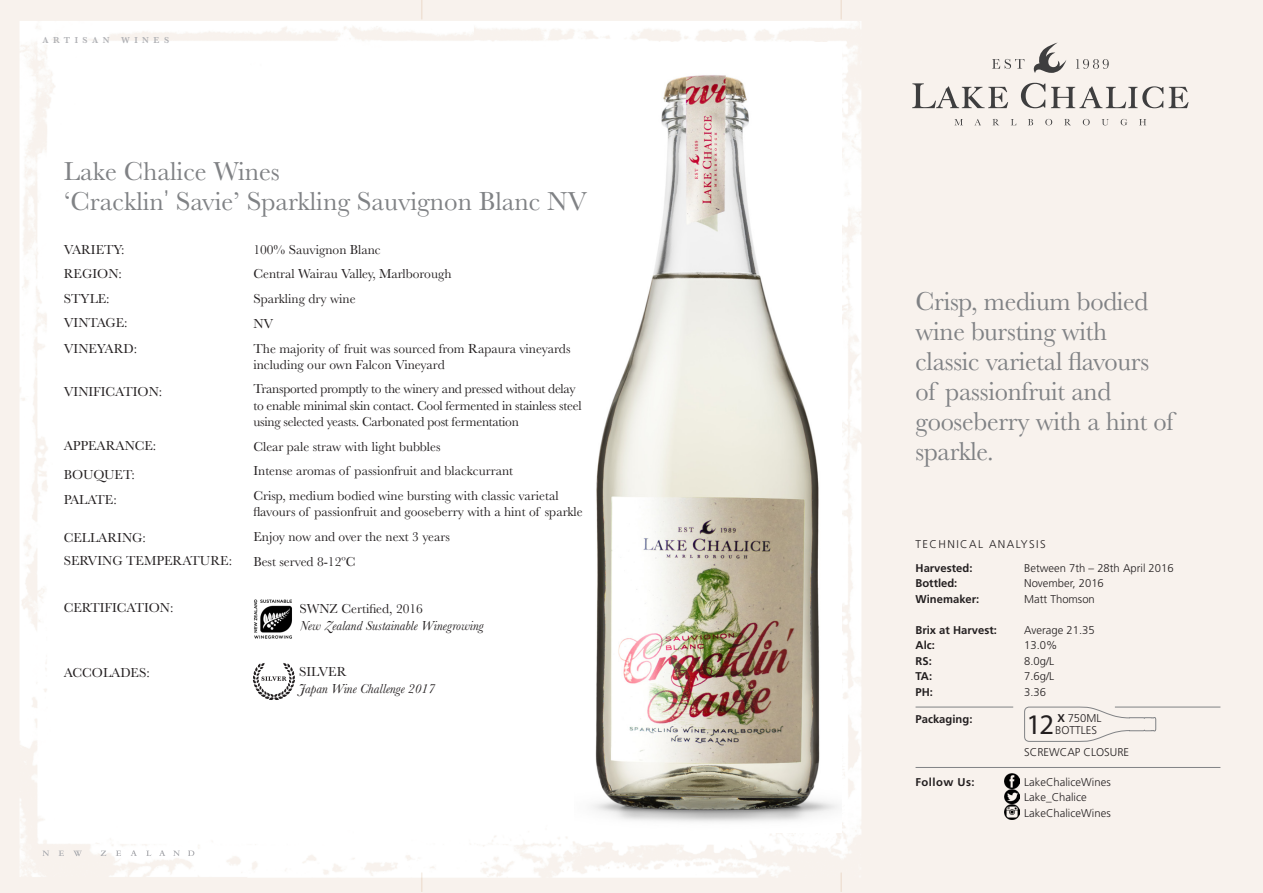
<style>
.page{position:relative;width:1263px;height:893px;background:#fff}
.page>*{position:absolute;margin:0;border:0;box-sizing:border-box;transform-origin:0 0}
.Notes{font:28.5px "Myriad Pro";color:#231f20}
.Bullet_Header{font:27px/30px "Baskerville";letter-spacing:-.01em;color:#808285}
.Paragraph_Style_1{font:13.5px/16.2px "Baskerville";color:#231f20}
.Paragraph_Style_1-2{font:13.5px/16.2px "Baskerville";letter-spacing:-.02em;color:#231f20}
.Paragraph_Style_1-3{font:italic 13.5px "Baskerville";color:#231f20}
.Notes-2{font:300 11.25px "Frutiger LT Std";color:#231f20}
.Notes_BOLD{font:700 11.25px "Frutiger LT Std";color:#231f20}
.Notes-3{font:300 11.25px "Frutiger LT Std";letter-spacing:.125em;color:#231f20}
.Notes_BOLD-2{font:700 11.25px "Frutiger LT Std";letter-spacing:.04em;color:#231f20}
.t1{font:600 9px "Baskerville";letter-spacing:.5em;color:#b0b1b5}
.s1{font-family:"Raleway"}
.s2{color:#fff}
.s3{font-weight:700}
</style>
<div class="page">
<img style="left:0;top:0;width:1263px;height:893px">
<svg style="left:43px;top:851px;width:6px;height:5px"></svg>
<svg style="left:58px;top:851px;width:6px;height:5px"></svg>
<svg style="left:73px;top:851px;width:9px;height:5px"></svg>
<svg style="left:101px;top:851px;width:5px;height:5px"></svg>
<svg style="left:116px;top:851px;width:5px;height:5px"></svg>
<svg style="left:131px;top:850px;width:6px;height:6px"></svg>
<svg style="left:146px;top:851px;width:5px;height:5px"></svg>
<svg style="left:159px;top:850px;width:6px;height:6px"></svg>
<svg style="left:173px;top:851px;width:7px;height:5px"></svg>
<svg style="left:188px;top:850px;width:6px;height:6px"></svg>
<svg style="left:421px;top:0;width:1px;height:19px"></svg>
<svg style="left:840px;top:0;width:2px;height:19px"></svg>
<svg style="left:421px;top:872px;width:1px;height:20px"></svg>
<hr style="left:840px;top:872px;width:2px;height:20px;background:#f6eee6">
<img style="left:574px;top:43px;width:268px;height:789px">
<svg style="left:954px;top:119px;width:9px;height:6px"></svg>
<svg style="left:974px;top:119px;width:7px;height:6px"></svg>
<svg style="left:992px;top:119px;width:7px;height:6px"></svg>
<svg style="left:1011px;top:119px;width:5px;height:6px"></svg>
<svg style="left:1028px;top:119px;width:5px;height:6px"></svg>
<svg style="left:1045px;top:119px;width:7px;height:6px"></svg>
<svg style="left:1064px;top:119px;width:7px;height:6px"></svg>
<svg style="left:1083px;top:119px;width:7px;height:6px"></svg>
<svg style="left:1102px;top:119px;width:7px;height:6px"></svg>
<svg style="left:1121px;top:119px;width:6px;height:6px"></svg>
<svg style="left:1139px;top:119px;width:7px;height:6px"></svg>
<svg style="left:912px;top:83px;width:276px;height:25px"></svg>
<svg style="left:992px;top:59px;width:32px;height:10px"></svg>
<svg style="left:1076px;top:59px;width:33px;height:10px"></svg>
<svg style="left:1033px;top:43px;width:33px;height:30px"></svg>
<hr style="left:915px;top:767px;width:305px;height:1px;background:#808285">
<hr style="left:915px;top:707px;width:98px;height:1px;background:#808285">
<hr style="left:1115px;top:707px;width:105px;height:1px;background:#808285">
<svg style="left:1024px;top:706px;width:132px;height:36px"></svg>
<img style="left:1004px;top:773px;width:15px;height:47px">
<img style="left:246px;top:592px;width:53px;height:53px">
<svg style="left:252px;top:663px;width:44px;height:38px"></svg>
<p class="t1" style="left:43px;top:34px;width:69px">ARTISAN</p>
<p class="t1" style="left:121px;top:34px;width:50px">WINES</p>
<p class="Bullet_Header" style="left:64px;top:157px;width:218px">Lake Chalice Wines</p>
<p class="Bullet_Header" style="left:64px;top:187px;width:525px">‘Cracklin<span class="s1">’</span> Savie’ Sparkling Sauvignon Blanc NV</p>
<p class="Paragraph_Style_1" style="left:64px;top:241px;width:62px">VARIETY:</p>
<p class="Paragraph_Style_1" style="left:64px;top:266px;width:60px">REGION:</p>
<p class="Paragraph_Style_1" style="left:64px;top:291px;width:47px">STYLE:</p>
<p class="Paragraph_Style_1" style="left:64px;top:314px;width:65px">VINTAGE:</p>
<p class="Paragraph_Style_1" style="left:64px;top:341px;width:75px">VINEYARD:</p>
<p class="Paragraph_Style_1" style="left:64px;top:384px;width:100px">VINIFICATION:</p>
<p class="Paragraph_Style_1" style="left:64px;top:438px;width:94px">APPEARANCE:</p>
<p class="Paragraph_Style_1" style="left:64px;top:467px;width:73px">BOUQUET:</p>
<p class="Paragraph_Style_1" style="left:64px;top:491px;width:55px">PALATE:</p>
<p class="Paragraph_Style_1" style="left:64px;top:530px;width:84px">CELLARING:</p>
<p class="Paragraph_Style_1" style="left:64px;top:553px;width:170px">SERVING TEMPERATURE:</p>
<p class="Paragraph_Style_1" style="left:64px;top:599px;width:111px">CERTIFICATION:</p>
<p class="Paragraph_Style_1" style="left:64px;top:665px;width:173px">ACCOLADES:<span class="s2">ACCOLADES:</span></p>
<p class="Paragraph_Style_1" style="left:253px;top:241px;width:129px">100% Sauvignon Blanc</p>
<p class="Paragraph_Style_1" style="left:253px;top:266px;width:200px">Central Wairau Valley, Marlborough</p>
<p class="Paragraph_Style_1" style="left:253px;top:291px;width:104px">Sparkling dry wine</p>
<p class="Paragraph_Style_1" style="left:253px;top:316px;width:21px">NV</p>
<p class="Paragraph_Style_1" style="left:253px;top:340px;width:319px">The majority of fruit was sourced from Rapaura vineyards including our own Falcon Vineyard</p>
<p class="Paragraph_Style_1-2" style="left:253px;top:381px;width:330px">Transported promptly to the winery and pressed without delay to enable minimal skin contact. Cool fermented in stainless steel using selected yeasts. Carbonated post fermentation</p>
<p class="Paragraph_Style_1" style="left:253px;top:438px;width:189px">Clear pale straw with light bubbles</p>
<p class="Paragraph_Style_1" style="left:253px;top:463px;width:261px">Intense aromas of passionfruit and blackcurrant</p>
<p class="Paragraph_Style_1" style="left:253px;top:488px;width:331px">Crisp, medium bodied wine bursting with classic varietal flavours of passionfruit and gooseberry with a hint of sparkle</p>
<p class="Paragraph_Style_1" style="left:253px;top:529px;width:198px">Enjoy now and over the next 3 years</p>
<p class="Paragraph_Style_1" style="left:253px;top:553px;width:104px">Best served 8-12ºC</p>
<p class="Paragraph_Style_1" style="left:299px;top:600px;width:125px">SWNZ Certified, 2016</p>
<p class="Paragraph_Style_1-3" style="left:299px;top:617px;width:186px">New Zealand Sustainable Winegrowing</p>
<p class="Paragraph_Style_1" style="left:299px;top:664px;width:49px">SILVER</p>
<p class="Paragraph_Style_1-3" style="left:299px;top:680px;width:137px">Japan Wine Challenge 2017</p>
<p class="Bullet_Header" style="left:915px;top:286px;width:260px">Crisp, medium bodied wine bursting with classic varietal flavours of passionfruit and gooseberry with a hint of sparkle.</p>
<p class="Notes-3" style="left:915px;top:538px;width:132px">TECHNICAL ANALYSIS</p>
<p class="Notes_BOLD" style="left:915px;top:561px;width:58px">Harvested:</p>
<p class="Notes_BOLD" style="left:915px;top:577px;width:43px">Bottled:</p>
<p class="Notes_BOLD" style="left:915px;top:592px;width:65px">Winemaker:</p>
<p class="Notes_BOLD" style="left:915px;top:623px;width:83px">Brix at Harvest:</p>
<p class="Notes_BOLD" style="left:915px;top:639px;width:21px">Alc:</p>
<p class="Notes_BOLD" style="left:915px;top:654px;width:18px">RS:</p>
<p class="Notes_BOLD" style="left:915px;top:670px;width:18px">TA:</p>
<p class="Notes_BOLD" style="left:915px;top:685px;width:19px">PH:</p>
<p class="Notes_BOLD" style="left:915px;top:713px;width:58px">Packaging:</p>
<p class="Notes-2" style="left:1024px;top:562px;width:151px">Between 7th – 28th April 2016</p>
<p class="Notes-2" style="left:1024px;top:577px;width:81px">November, 2016</p>
<p class="Notes-2" style="left:1024px;top:593px;width:72px">Matt Thomson</p>
<p class="Notes-2" style="left:1024px;top:624px;width:72px">Average 21.35</p>
<p class="Notes-2" style="left:1024px;top:639px;width:35px">13.0%</p>
<p class="Notes-2" style="left:1024px;top:655px;width:32px">8.0g/L</p>
<p class="Notes-2" style="left:1024px;top:670px;width:32px">7.6g/L</p>
<p class="Notes-2" style="left:1024px;top:686px;width:23px">3.36</p>
<p class="Notes-2" style="left:1057px;top:712px;width:45px"><span class="s3">X</span> 750ML</p>
<p class="Notes" style="left:1026px;top:707px;width:29px">12</p>
<p class="Notes-2" style="left:1055px;top:723px;width:43px">BOTTLES</p>
<p class="Notes-2" style="left:1024px;top:746px;width:107px">SCREWCAP CLOSURE</p>
<p class="Notes_BOLD-2" style="left:915px;top:775px;width:61px">Follow Us:</p>
<p class="Notes-2" style="left:1024px;top:775px;width:88px">LakeChaliceWines</p>
<p class="Notes-2" style="left:1024px;top:791px;width:64px">Lake_Chalice</p>
<p class="Notes-2" style="left:1024px;top:806px;width:88px">LakeChaliceWines</p>
</div>
